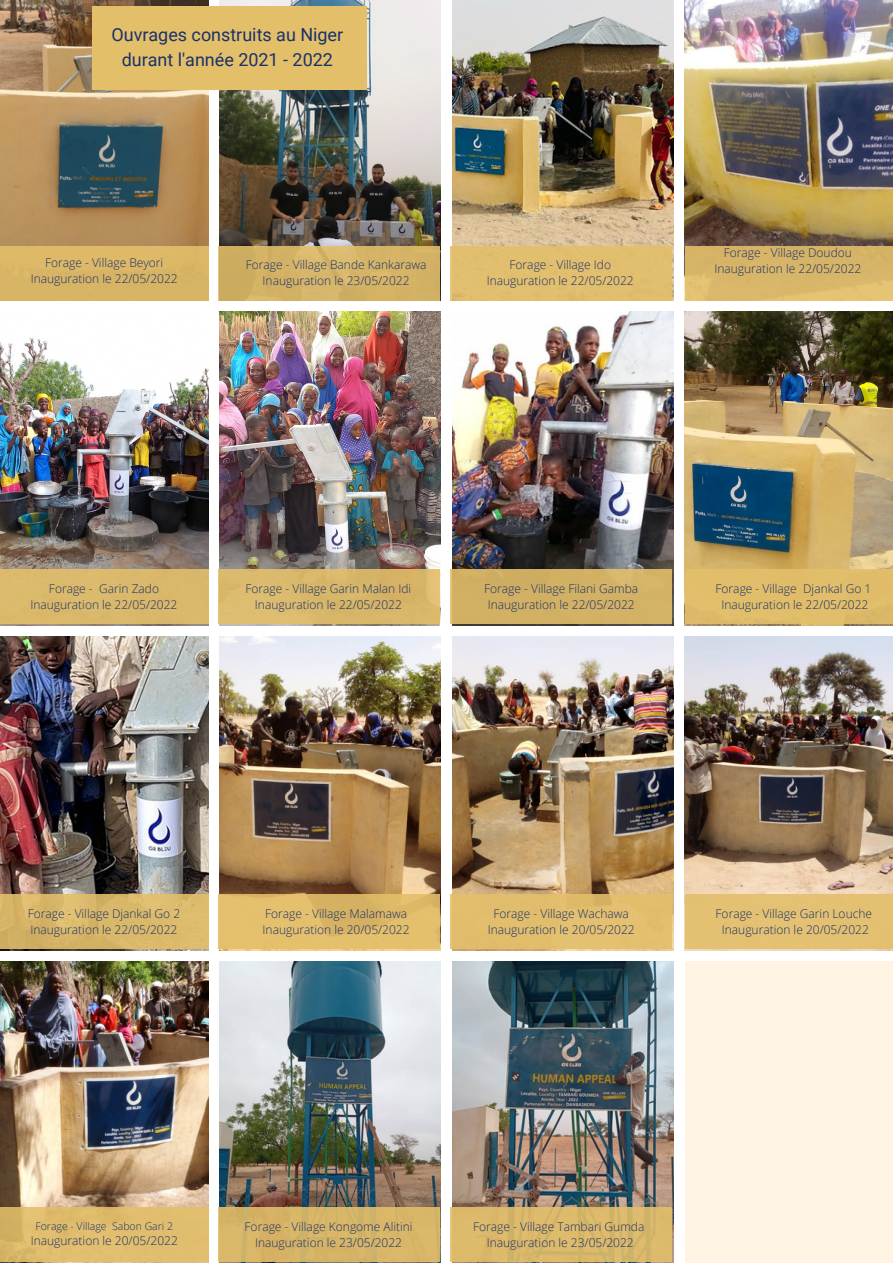
<style>
.page{position:relative;width:893px;height:1264px;background:#fff}
.page>*{position:absolute;margin:0;border:0;box-sizing:border-box;transform-origin:0 0}
.t1{font:18px "Roboto";color:#1a316a}
.t2{font:300 12px "Open Sans";color:#1a316a}
.t3{font:300 10.5px "Open Sans";color:#1a316a}
</style>
<div class="page">
<img style="left:452px;top:0;width:221px;height:300px">
<img style="left:685px;top:0;width:207px;height:246px">
<img style="left:0;top:337px;width:208px;height:288px">
<img style="left:219px;top:311px;width:222px;height:314px">
<img style="left:452px;top:311px;width:221px;height:314px">
<img style="left:685px;top:311px;width:207px;height:314px">
<img style="left:0;top:636px;width:208px;height:314px">
<img style="left:219px;top:636px;width:222px;height:314px">
<img style="left:452px;top:636px;width:221px;height:314px">
<img style="left:685px;top:636px;width:207px;height:314px">
<img style="left:0;top:961px;width:208px;height:301px">
<img style="left:219px;top:961px;width:222px;height:301px">
<img style="left:452px;top:961px;width:221px;height:301px">
<img style="left:219px;top:0;width:222px;height:300px">
<img style="left:0;top:0;width:208px;height:246px">
<div style="left:685px;top:961px;width:207px;height:301px;background:#fff4e3"></div>
<div style="left:0;top:246px;width:208px;height:54px;background:#d8b566"></div>
<div style="left:218px;top:246px;width:221px;height:54px;background:#d4b365"></div>
<div style="left:450px;top:246px;width:222px;height:54px;background:#e3bf6a"></div>
<div style="left:684px;top:246px;width:208px;height:54px;background:linear-gradient(to right,#d9b669,#dab86b)"></div>
<div style="left:0;top:569px;width:208px;height:54px;background:#dab96c"></div>
<div style="left:218px;top:569px;width:221px;height:54px;background:#d9b86a"></div>
<div style="left:450px;top:569px;width:222px;height:54px;background:#d2b164"></div>
<div style="left:684px;top:569px;width:208px;height:54px;background:#e3bf6a"></div>
<div style="left:0;top:894px;width:208px;height:55px;background:#dab86a"></div>
<div style="left:218px;top:894px;width:221px;height:55px;background:linear-gradient(to right,#e4c06d,#ddb967)"></div>
<div style="left:450px;top:894px;width:222px;height:55px;background:#e3bf6a"></div>
<div style="left:684px;top:894px;width:208px;height:55px;background:#e4c172"></div>
<div style="left:0;top:1207px;width:208px;height:54px;background:#e3bf6a"></div>
<div style="left:218px;top:1207px;width:221px;height:54px;background:#d8b568"></div>
<div style="left:450px;top:1207px;width:222px;height:54px;background:linear-gradient(to right,#dcb86a,#d8b76b)"></div>
<div style="left:93px;top:6px;width:273px;height:83px;background:#e3bf6a"></div>
<p class="t1" style="left:111px;top:24px;width:233px">Ouvrages construits au Niger</p>
<p class="t1" style="left:122px;top:49px;width:213px">durant l'année 2021 - 2022</p>
<p class="t2" style="left:45px;top:254px;width:120px">Forage - Village Beyori</p>
<p class="t2" style="left:31px;top:270px;width:148px">Inauguration le 22/05/2022</p>
<p class="t2" style="left:246px;top:256px;width:182px">Forage - Village Bande Kankarawa</p>
<p class="t2" style="left:262px;top:272px;width:148px">Inauguration le 23/05/2022</p>
<p class="t2" style="left:509px;top:256px;width:103px">Forage - Village Ido</p>
<p class="t2" style="left:487px;top:272px;width:148px">Inauguration le 22/05/2022</p>
<p class="t2" style="left:723px;top:244px;width:129px">Forage - Village Doudou</p>
<p class="t2" style="left:714px;top:260px;width:148px">Inauguration le 22/05/2022</p>
<p class="t2" style="left:49px;top:579px;width:112px">Forage - Garin Zado</p>
<p class="t2" style="left:30px;top:595px;width:148px">Inauguration le 22/05/2022</p>
<p class="t2" style="left:245px;top:579px;width:167px">Forage - Village Garin Malan Idi</p>
<p class="t2" style="left:255px;top:595px;width:148px">Inauguration le 22/05/2022</p>
<p class="t2" style="left:484px;top:579px;width:155px">Forage - Village Filani Gamba</p>
<p class="t2" style="left:487px;top:595px;width:148px">Inauguration le 22/05/2022</p>
<p class="t2" style="left:715px;top:579px;width:157px">Forage - Village Djankal Go 1</p>
<p class="t2" style="left:721px;top:595px;width:148px">Inauguration le 22/05/2022</p>
<p class="t2" style="left:28px;top:905px;width:154px">Forage - Village Djankal Go 2</p>
<p class="t2" style="left:30px;top:921px;width:148px">Inauguration le 22/05/2022</p>
<p class="t2" style="left:265px;top:905px;width:143px">Forage - Village Malamawa</p>
<p class="t2" style="left:262px;top:921px;width:148px">Inauguration le 20/05/2022</p>
<p class="t2" style="left:493px;top:905px;width:137px">Forage - Village Wachawa</p>
<p class="t2" style="left:487px;top:921px;width:148px">Inauguration le 20/05/2022</p>
<p class="t2" style="left:715px;top:905px;width:158px">Forage - Village Garin Louche</p>
<p class="t2" style="left:721px;top:921px;width:148px">Inauguration le 20/05/2022</p>
<p class="t3" style="left:36px;top:1218px;width:139px">Forage - Village Sabon Gari 2</p>
<p class="t2" style="left:31px;top:1232px;width:149px">Inauguration le 20/05/2022</p>
<p class="t2" style="left:244px;top:1218px;width:169px">Forage - Village Kongome Alitini</p>
<p class="t2" style="left:255px;top:1234px;width:148px">Inauguration le 23/05/2022</p>
<p class="t2" style="left:473px;top:1218px;width:173px">Forage - Village Tambari Gumda</p>
<p class="t2" style="left:487px;top:1234px;width:148px">Inauguration le 23/05/2022</p>
</div>
